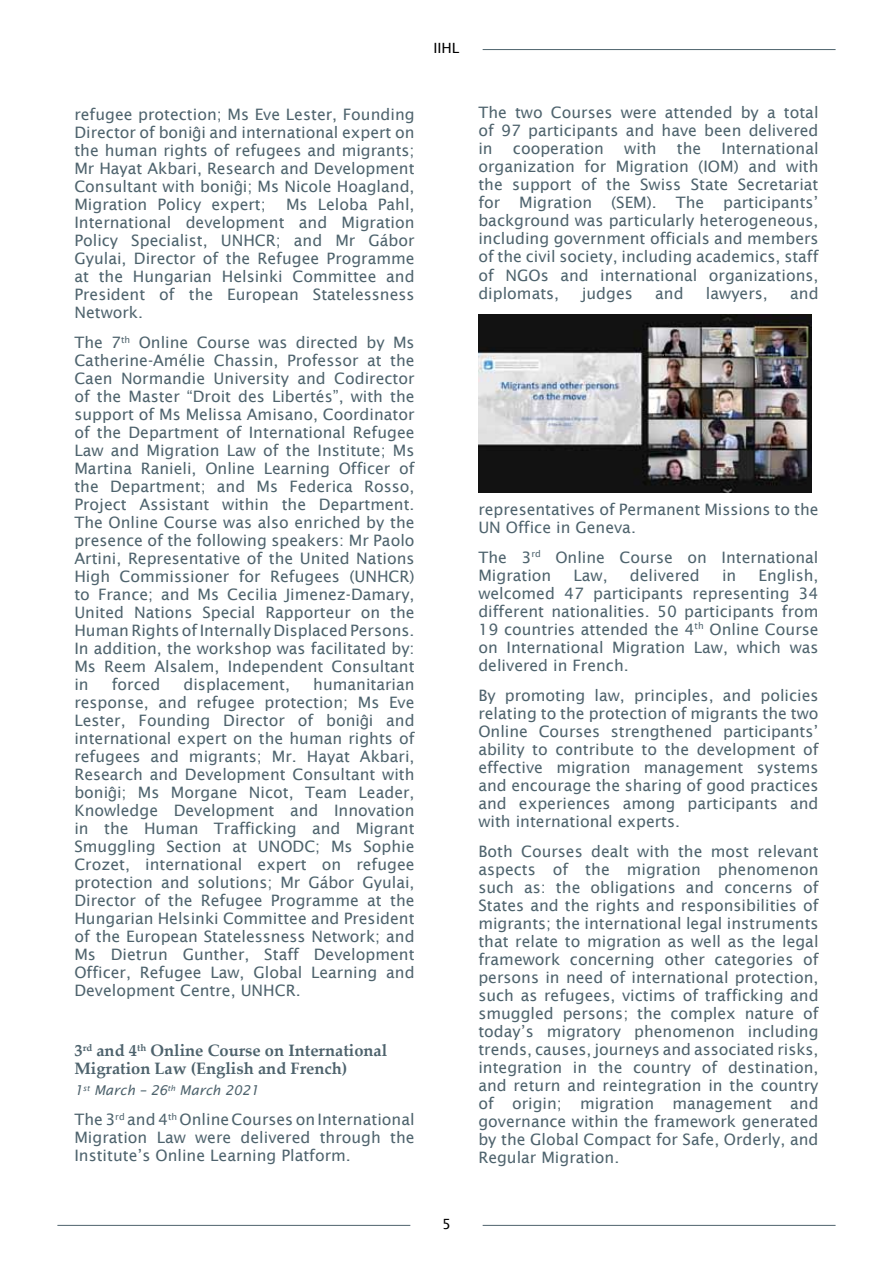
<style>
.page{position:relative;width:893px;height:1263px;background:#fff}
.page>*{position:absolute;margin:0;border:0;box-sizing:border-box;transform-origin:0 0}
.t1{font:700 16.5px/18px "Palatino Linotype";color:#4e636d}
.t2{font:15.75px/18px "Lucida Sans";color:#4e636d;text-align:justify}
.t3{font:14.1px "Lucida Sans";color:#000}
.t4{font:italic 13.5px "Lucida Sans";color:#4e636d}
.s1{font-family:"Arial"}
</style>
<div class="page">
<img style="left:478px;top:315px;width:334px;height:177px">
<hr style="left:483px;top:49px;width:353px;height:1px;background:#4e636d">
<hr style="left:483px;top:1225px;width:353px;height:1px;background:#4e636d">
<hr style="left:57px;top:1225px;width:353px;height:1px;background:#4e636d">
<p class="t3" style="left:433px;top:40px;width:28px">IIHL</p>
<p class="t2" style="left:74px;top:105px;width:342px">refugee protection; Ms Eve Lester, Founding Director of boni<span class="s1">ĝ</span>i and international expert on the human rights of refugees and migrants; Mr Hayat Akbari, Research and Development Consultant with boni<span class="s1">ĝ</span>i; Ms Nicole Hoagland, Migration Policy expert;</p>
<p class="t2" style="left:74px;top:195px;width:342px;text-indent:212px">Ms Leloba Pahl, International development and Migration Policy Specialist, UNHCR; and Mr Gábor Gyulai, Director of the Refugee Programme at the Hungarian Helsinki Committee and President of the European Statelessness Network.</p>
<p class="t2" style="left:74px;top:333px;width:342px">The 7<sup>th</sup> Online Course was directed by Ms Catherine-Amélie Chassin, Professor at the Caen Normandie University and Codirector of the Master “Droit des Libertés”, with the support of Ms Melissa Amisano, Coordinator of the Department of International Refugee Law and Migration Law of the Institute; Ms Martina Ranieli, Online Learning Officer of the Department; and Ms Federica Rosso, Project Assistant within the Department.<br>The Online Course was also enriched by the presence of the following speakers: Mr Paolo Artini, Representative of the United Nations High Commissioner for Refugees (UNHCR) to France; and Ms Cecilia Jimenez-Damary, United Nations Special Rapporteur on the Human Rights of Internally Displaced Persons.<br>In addition, the workshop was facilitated by:<br>Ms Reem Alsalem, Independent Consultant in</p>
<p class="t2" style="left:112px;top:675px;width:50px">forced</p>
<p class="t2" style="left:184px;top:675px;width:108px">displacement,</p>
<p class="t2" style="left:74px;top:675px;width:342px;text-indent:239px">humanitarian response, and refugee protection; Ms Eve Lester, Founding Director of boni<span class="s1">ĝ</span>i and international expert on the human rights of refugees and migrants; Mr. Hayat Akbari, Research and Development Consultant with boni<span class="s1">ĝ</span>i; Ms Morgane Nicot, Team Leader, Knowledge Development and Innovation in the Human Trafficking and Migrant Smuggling Section at UNODC; Ms Sophie Crozet, international expert on refugee protection and solutions; Mr Gábor Gyulai, Director of the Refugee Programme at the Hungarian Helsinki Committee and President of the European Statelessness Network; and Ms Dietrun Gunther, Staff Development Officer, Refugee Law, Global Learning and Development Centre, UNHCR.</p>
<p class="t1" style="left:74px;top:1041px;width:314px">3<sup>rd</sup> and 4<sup>th</sup> Online Course on International<br>Migration Law (English and French)</p>
<p class="t4" style="left:74px;top:1082px;width:186px">1<sup>st</sup> March – 26<sup>th</sup> March 2021</p>
<p class="t2" style="left:74px;top:1110px;width:342px">The 3<sup>rd</sup> and 4<sup>th</sup> Online Courses on International Migration Law were delivered through the Institute’s Online Learning Platform.</p>
<p class="t2" style="left:478px;top:104px;width:342px">The two Courses were attended by a total of 97 participants and have been delivered in</p>
<p class="t2" style="left:478px;top:140px;width:342px;text-indent:243px">International organization for Migration (IOM) and with the support of the Swiss State Secretariat for Migration (SEM). The participants’ background was particularly heterogeneous, including government officials and members of the civil society, including academics, staff of NGOs and international organizations, diplomats,</p>
<p class="t2" style="left:513px;top:140px;width:93px">cooperation</p>
<p class="t2" style="left:624px;top:140px;width:34px">with</p>
<p class="t2" style="left:677px;top:140px;width:26px">the</p>
<p class="t2" style="left:582px;top:284px;width:53px">judges</p>
<p class="t2" style="left:655px;top:284px;width:30px">and</p>
<p class="t2" style="left:706px;top:284px;width:63px">lawyers,</p>
<p class="t2" style="left:790px;top:284px;width:30px">and</p>
<p class="t2" style="left:478px;top:500px;width:342px">representatives of Permanent Missions to the<br>UN Office in Geneva.</p>
<p class="t2" style="left:478px;top:548px;width:342px">The 3<sup>rd</sup> Online Course on International<br>Migration</p>
<p class="t2" style="left:478px;top:566px;width:342px;text-indent:280px">English, welcomed 47 participants representing 34 different nationalities. 50 participants from 19 countries attended the 4<sup>th</sup> Online Course on International Migration Law, which was delivered in French.</p>
<p class="t2" style="left:478px;top:686px;width:342px">By promoting law, principles, and policies relating to the protection of migrants the two Online Courses strengthened participants’ ability to contribute to the development of effective migration management systems and encourage the sharing of good practices and experiences among participants and with international experts.</p>
<p class="t2" style="left:478px;top:842px;width:342px">Both Courses dealt with the most relevant aspects of the migration phenomenon such as: the obligations and concerns of States and the rights and responsibilities of migrants; the international legal instruments that relate to migration as well as the legal framework concerning other categories of persons in need of international protection, such as refugees, victims of trafficking and smuggled persons; the complex nature of today’s migratory phenomenon including trends, causes, journeys and associated risks, integration in the country of destination, and return and reintegration in the country of origin; migration management and governance within the framework generated by the Global Compact for Safe, Orderly, and Regular Migration.</p>
<p class="t2" style="left:574px;top:566px;width:36px">Law,</p>
<p class="t2" style="left:630px;top:566px;width:71px">delivered</p>
<p class="t2" style="left:722px;top:566px;width:16px">in</p>
<p class="t3" style="left:442px;top:1216px;width:10px">5</p>
</div>
